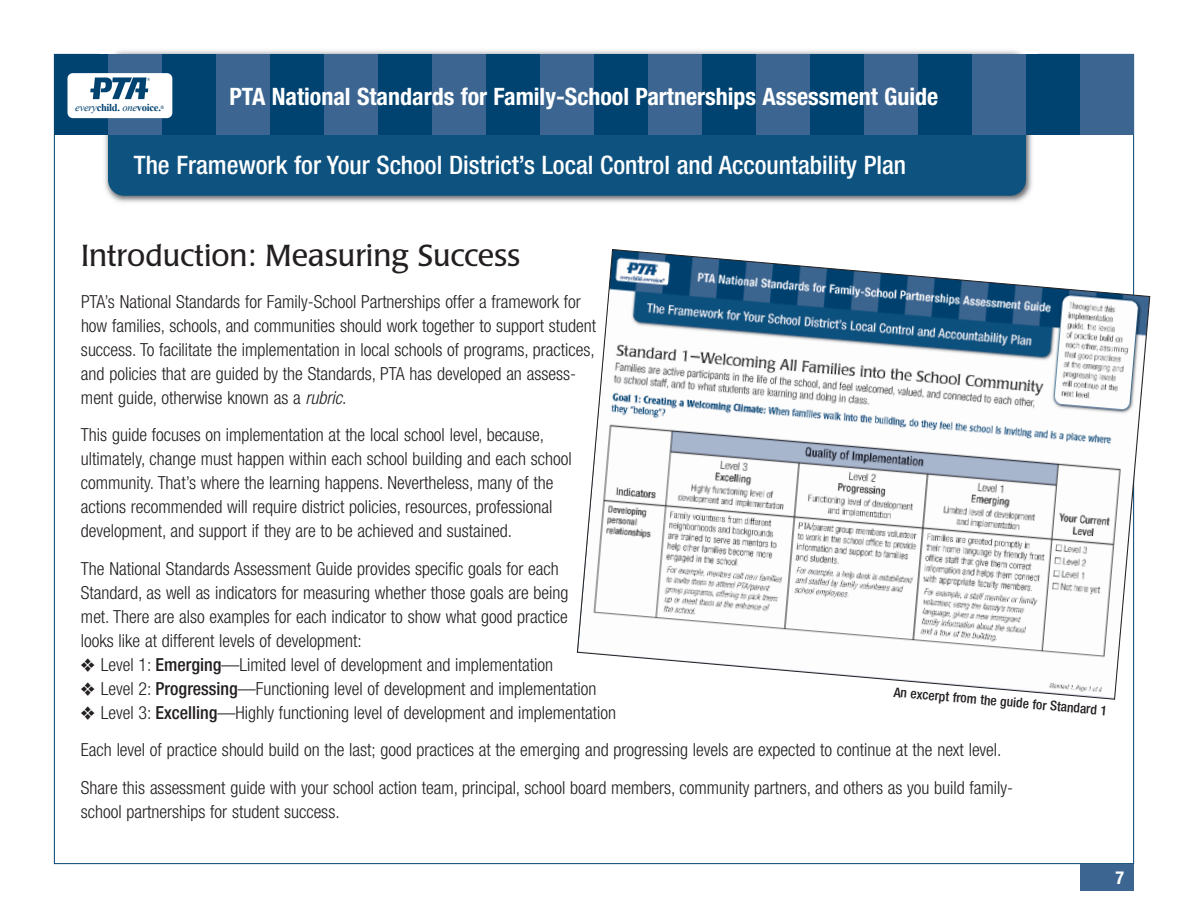
<style>
.page{position:relative;width:1188px;height:918px;background:#fff}
.page>*{position:absolute;margin:0;border:0;box-sizing:border-box;transform-origin:0 0}
.t1{font:30px "Poppl Laudatio";color:#231f20}
.t2{font:500 condensed 25.5px "Helvetica Neue";color:#fff}
.t3{font:700 condensed 24px "Helvetica Neue";color:#fff}
.t4{font:300 condensed 18px/24px "Helvetica Neue";color:#231f20}
.t5{font:700 condensed 18px "Helvetica Neue";color:#fff}
.t6{font:500 condensed 13.5px "Helvetica Neue";color:#231f20}
.t7{font:700 10.5px "Times New Roman";letter-spacing:-.025em;color:#004270}
.t8{font:4.5px "Arial";color:#004270}
.s1{font-weight:400;font-style:italic}
.s2{font-style:italic}
.s3{font-weight:500}
</style>
<div class="page">
<img style="left:104px;top:50px;width:928px;height:153px">
<div style="left:108px;top:54px;width:918px;height:142px;background:#0e527f;border-radius:16px"></div>
<div style="left:54px;top:54px;width:1080px;height:81px;background:#004270"></div>
<div style="left:108px;top:54px;width:54px;height:81px;background:#3c6691"></div>
<div style="left:216px;top:54px;width:54px;height:81px;background:#3c6691"></div>
<div style="left:324px;top:54px;width:54px;height:81px;background:#3c6691"></div>
<div style="left:432px;top:54px;width:54px;height:81px;background:#3c6691"></div>
<div style="left:540px;top:54px;width:54px;height:81px;background:#3c6691"></div>
<div style="left:648px;top:54px;width:54px;height:81px;background:#3c6691"></div>
<div style="left:756px;top:54px;width:54px;height:81px;background:#3c6691"></div>
<div style="left:864px;top:54px;width:54px;height:81px;background:#3c6691"></div>
<div style="left:972px;top:54px;width:54px;height:81px;background:#3c6691"></div>
<div style="left:1080px;top:54px;width:54px;height:81px;background:#3c6691"></div>
<div style="left:1080px;top:864px;width:54px;height:27px;background:#3c6691"></div>
<div style="left:68px;top:73px;width:104px;height:45px;background:#fff;border-radius:5px"></div>
<svg style="left:90px;top:77px;width:60px;height:22px"></svg>
<svg style="left:577px;top:249px;width:574px;height:451px"></svg>
<p class="t7" style="left:75px;top:102px;width:87px"><span class="s1">every</span>child. <span class="s1">one</span>voice.</p>
<p class="t8" style="left:161px;top:105px;width:5px">®</p>
<h3 class="t3" style="left:230px;top:88px;width:710px">PTA National Standards for Family-School Partnerships Assessment Guide</h3>
<h2 class="t2" style="left:134px;top:156px;width:774px">The Framework for Your School District’s Local Control and Accountability Plan</h2>
<h1 class="t1" style="left:81px;top:244px;width:441px">Introduction: Measuring Success</h1>
<p class="t4" style="left:81px;top:291px;width:517px">PTA’s National Standards for Family-School Partnerships offer a framework for how families, schools, and communities should work together to support student success. To facilitate the implementation in local schools of programs, practices, and policies that are guided by the Standards, PTA has developed an assess&shy;ment guide, otherwise known as a <span class="s2">rubric</span>.</p>
<p class="t4" style="left:81px;top:424px;width:492px">This guide focuses on implementation at the local school level, because, ultimately, change must happen within each school building and each school community. That’s where the learning happens. Nevertheless, many of the actions recommended will require district policies, resources, professional development, and support if they are to be achieved and sustained.</p>
<p class="t4" style="left:81px;top:558px;width:489px">The National Standards Assessment Guide provides specific goals for each Standard, as well as indicators for measuring whether those goals are being met. There are also examples for each indicator to show what good practice looks like at different levels of development:</p>
<p class="t4" style="left:81px;top:654px;width:474px">❖ Level 1: <span class="s3">Emerging</span>—Limited level of development and implementation</p>
<p class="t4" style="left:81px;top:678px;width:517px">❖ Level 2: <span class="s3">Progressing</span>—Functioning level of development and implementation</p>
<p class="t4" style="left:81px;top:695px;width:934px;line-height:37.5px">❖ Level 3: <span class="s3">Excelling</span>—Highly functioning level of development and implementation<br>Each level of practice should build on the last; good practices at the emerging and progressing levels are expected to continue at the next level.<br>Share this assessment guide with your school action team, principal, school board members, community partners, and others as you build family-</p>
<p class="t4" style="left:81px;top:801px;width:260px">school partnerships for student success.</p>
<p class="t6" style="left:894px;top:687px;width:216px;rotate:5deg">An excerpt from the guide for Standard 1</p>
<p class="t5" style="left:1116px;top:871px;width:10px">7</p>
</div>
